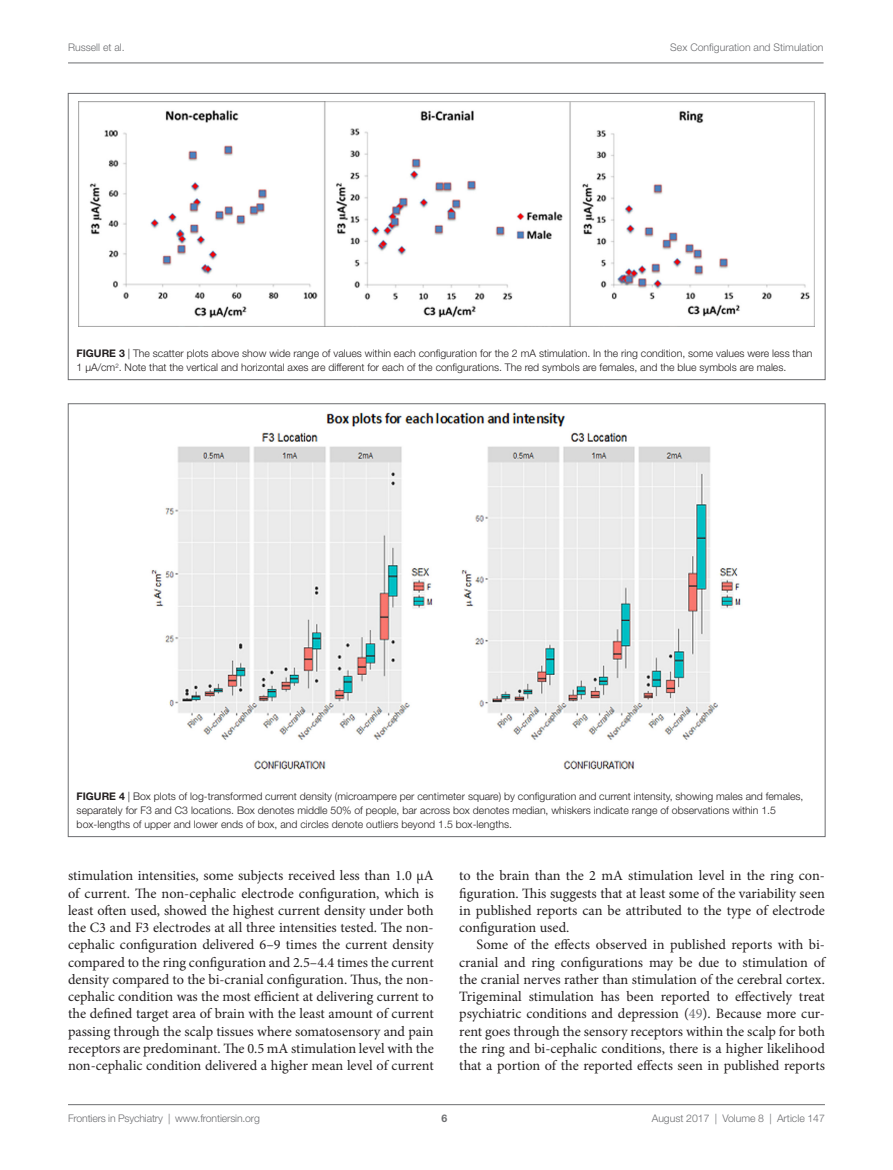
<style>
.page{position:relative;width:893px;height:1170px;background:#fff}
.page>*{position:absolute;margin:0;border:0;box-sizing:border-box;transform-origin:0 0}
.t1{font:14.25px/17.2px "Minion Pro";color:#231f20;text-align:justify}
.t2{font:300 10.5px/14.2px "Helvetica Neue LT Std";color:#231f20}
.t3{font:300 10.5px "Helvetica Neue LT Std";color:#6c6d70}
.t4{font:700 10.5px "Helvetica Neue LT Std";color:#6c6d70}
.s1{font-weight:700}
.s2{color:#6c6d70}
</style>
<div class="page">
<img style="left:151px;top:412px;width:590px;height:357px">
<img style="left:79px;top:102px;width:735px;height:225px">
<hr style="left:68px;top:63px;width:756px;height:1px;background:#6c6d70">
<hr style="left:68px;top:1104px;width:757px;height:1px;background:#6c6d70">
<p class="t3" style="left:68px;top:41px;width:58px">Russell et al.</p>
<p class="t3" style="left:670px;top:41px;width:155px">Sex Configuration and Stimulation</p>
<p class="t2" style="left:77px;top:346px;width:737px"><span class="s1">FIG URE 3</span> | The scatter plots above show wide range of values within each configuration for the 2 mA stimulation. In the ring condition, some values were less than<br>1 µA/cm<sup>2</sup>. Note that the vertical and horizontal axes are different for each of the configurations. The red symbols are females, and the blue symbols are males.</p>
<p class="t2" style="left:77px;top:788px;width:728px"><span class="s1">FIG URE 4</span> | Box plots of log-transformed current density (microampere per centimeter square) by configuration and current intensity, showing males and females, separately for F3 and C3 locations. Box denotes middle 50% of people, bar across box denotes median, whiskers indicate range of observations within 1.5 box-lengths of upper and lower ends of box, and circles denote outliers beyond 1.5 box-lengths.</p>
<p class="t1" style="left:68px;top:867px;width:367px">stimulation intensities, some subjects received less than 1.0 µA of current. The non-cephalic electrode configuration, which is least often used, showed the highest current density under both the C3 and F3 electrodes at all three intensities tested. The non&shy;cephalic configuration delivered 6–9 times the current density compared to the ring configuration and 2.5–4.4 times the current density compared to the bi-cranial configuration. Thus, the non&shy;cephalic condition was the most efficient at delivering current to the defined target area of brain with the least amount of current passing through the scalp tissues where somatosensory and pain receptors are predominant. The 0.5 mA stimulation level with the non-cephalic condition delivered a higher mean level of current</p>
<p class="t1" style="left:459px;top:867px;width:367px">to the brain than the 2 mA stimulation level in the ring con&shy;figuration. This suggests that at least some of the variability seen in published reports can be attributed to the type of electrode configuration used.</p>
<p class="t1" style="left:459px;top:936px;width:367px;text-indent:17px">Some of the effects observed in published reports with bi&shy;cranial and ring configurations may be due to stimulation of the cranial nerves rather than stimulation of the cerebral cortex.<br>Trigeminal stimulation has been reported to effectively treat psychiatric conditions and depression (<span class="s2">49</span>). Because more cur&shy;rent goes through the sensory receptors within the scalp for both the ring and bi-cephalic conditions, there is a higher likelihood that a portion of the reported effects seen in published reports</p>
<p class="t3" style="left:68px;top:1111px;width:193px">Frontiers in Psychiatry | www.frontiersin.org</p>
<p class="t3" style="left:652px;top:1111px;width:175px">August 2017 | Volume 8 | Article 147</p>
<p class="t4" style="left:441px;top:1111px;width:7px">6</p>
</div>
